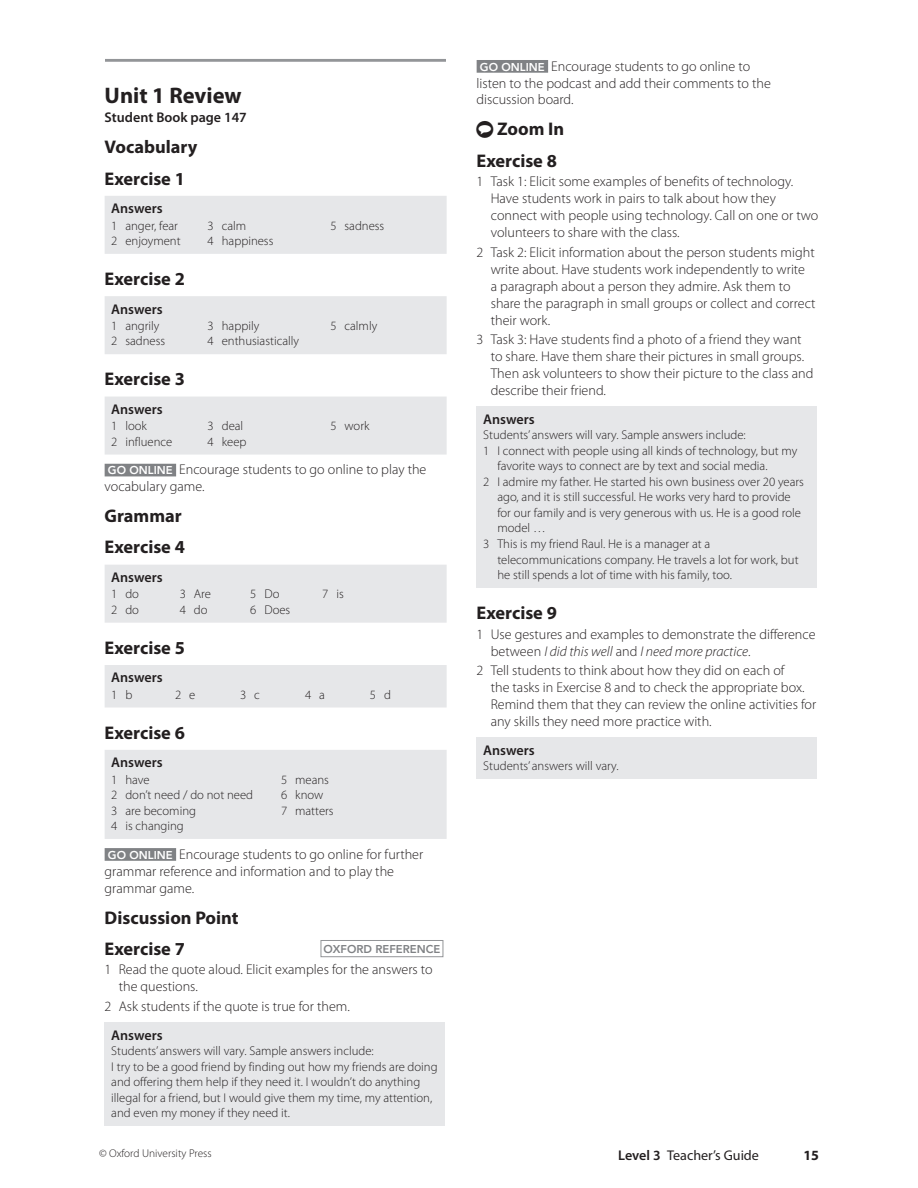
<style>
.page{position:relative;width:918px;height:1188px;background:#fff}
.page>*{position:absolute;margin:0;border:0;box-sizing:border-box;transform-origin:0 0}
.t1{font:700 22.65px "Myriad Pro";color:#231f20}
.t2{font:700 18.3px/31px "Myriad Pro";color:#231f20}
.t3{font:300 14.1px/17px "Myriad Pro";color:#231f20}
.t4{font:600 14.1px "Myriad Pro";color:#231f20}
.t5{font:14.1px "Myriad Pro";color:#231f20}
.t6{font:700 14.1px "Myriad Pro";color:#231f20}
.t7{font:300 12.75px/15.5px "Myriad Pro";color:#231f20}
.t8{font:300 11.25px "Myriad Pro";color:#231f20}
.t9{font:800 11.25px "Avenir LT Std";color:#808285}
.s1{font-family:"Avenir LT Std";font-weight:800;font-size:11.25px;color:#fff}
.s2{font-weight:600}
.s3{font-style:italic}
</style>
<div class="page">
<hr style="left:105px;top:59px;width:341px;height:3px;background:#939598">
<div style="left:105px;top:464px;width:71px;height:12px;background:#808285"></div>
<div style="left:105px;top:848px;width:71px;height:13px;background:#808285"></div>
<div style="left:105px;top:196px;width:342px;height:58px;background:#e6e7e9"></div>
<div style="left:105px;top:296px;width:342px;height:58px;background:#e6e7e9"></div>
<div style="left:105px;top:397px;width:342px;height:58px;background:#e6e7e9"></div>
<div style="left:105px;top:565px;width:342px;height:58px;background:#e6e7e9"></div>
<div style="left:105px;top:665px;width:342px;height:43px;background:#e6e7e9"></div>
<div style="left:105px;top:750px;width:342px;height:89px;background:#e6e7e9"></div>
<div style="left:321px;top:940px;width:122px;height:17px;border:1px solid #939598"></div>
<div style="left:105px;top:1022px;width:340px;height:104px;background:#e6e7e9"></div>
<div style="left:477px;top:60px;width:71px;height:13px;background:#808285"></div>
<div style="left:477px;top:406px;width:340px;height:182px;background:#e6e7e9"></div>
<div style="left:477px;top:737px;width:340px;height:42px;background:#e6e7e9"></div>
<p class="t1" style="left:105px;top:86px;width:139px">Unit 1 Review</p>
<p class="t4" style="left:105px;top:112px;width:144px">Student Book page 147</p>
<p class="t2" style="left:105px;top:133px;width:94px">Vocabulary<br>Exercise 1</p>
<p class="t4" style="left:111px;top:203px;width:53px">Answers</p>
<p class="t7" style="left:111px;top:219px;width:71px">1 anger, fear<br>2 enjoyment</p>
<p class="t7" style="left:208px;top:219px;width:67px">3 calm<br>4 happiness</p>
<p class="t7" style="left:330px;top:219px;width:55px">5 sadness</p>
<p class="t2" style="left:105px;top:265px;width:82px">Exercise 2</p>
<p class="t4" style="left:111px;top:303px;width:53px">Answers</p>
<p class="t7" style="left:111px;top:319px;width:55px">1 angrily<br>2 sadness</p>
<p class="t7" style="left:208px;top:319px;width:93px">3 happily<br>4 enthusiastically</p>
<p class="t7" style="left:330px;top:319px;width:48px">5 calmly</p>
<p class="t2" style="left:105px;top:365px;width:82px">Exercise 3</p>
<p class="t4" style="left:111px;top:404px;width:53px">Answers</p>
<p class="t7" style="left:111px;top:419px;width:63px">1 look<br>2 influence</p>
<p class="t7" style="left:208px;top:419px;width:40px">3 deal<br>4 keep</p>
<p class="t7" style="left:330px;top:419px;width:41px">5 work</p>
<p class="t3" style="left:105px;top:462px;width:323px"><span class="s1">GO ONLINE</span> Encourage students to go online to play the vocabulary game.</p>
<p class="t2" style="left:105px;top:502px;width:82px">Grammar<br>Exercise 4</p>
<p class="t4" style="left:111px;top:572px;width:53px">Answers</p>
<p class="t7" style="left:111px;top:587px;width:29px">1 do<br>2 do</p>
<p class="t7" style="left:180px;top:587px;width:33px">3 Are<br>4 do</p>
<p class="t7" style="left:250px;top:587px;width:42px">5 Do<br>6 Does</p>
<p class="t7" style="left:322px;top:587px;width:23px">7 is</p>
<p class="t2" style="left:105px;top:634px;width:82px">Exercise 5</p>
<p class="t4" style="left:111px;top:672px;width:53px">Answers</p>
<p class="t7" style="left:111px;top:688px;width:23px">1 b</p>
<p class="t7" style="left:175px;top:688px;width:22px">2 e</p>
<p class="t7" style="left:240px;top:688px;width:21px">3 c</p>
<p class="t7" style="left:305px;top:688px;width:21px">4 a</p>
<p class="t7" style="left:370px;top:688px;width:23px">5 d</p>
<p class="t2" style="left:105px;top:718px;width:82px">Exercise 6</p>
<p class="t4" style="left:111px;top:757px;width:53px">Answers</p>
<p class="t7" style="left:111px;top:773px;width:143px">1 have<br>2 don’t need / do not need<br>3 are becoming<br>4 is changing</p>
<p class="t7" style="left:281px;top:773px;width:54px">5 means<br>6 know<br>7 matters</p>
<p class="t3" style="left:105px;top:847px;width:320px"><span class="s1">GO ONLINE</span> Encourage students to go online for further grammar reference and information and to play the grammar game.</p>
<p class="t2" style="left:105px;top:903px;width:135px">Discussion Point<br>Exercise 7</p>
<p class="t9" style="left:323px;top:944px;width:119px">OXFORD REFERENCE</p>
<p class="t3" style="left:119px;top:962px;width:315px;text-indent:-14px">1 Read the quote aloud. Elicit examples for the answers to the questions.</p>
<p class="t3" style="left:111px;top:993px;width:240px;line-height:28.7px;text-indent:-7px">2 Ask students if the quote is true for them.<br><span class="s2">Answers</span></p>
<p class="t7" style="left:111px;top:1044px;width:328px">Students’ answers will vary. Sample answers include:<br>I try to be a good friend by finding out how my friends are doing and offering them help if they need it. I wouldn’t do anything illegal for a friend, but I would give them my time, my attention, and even my money if they need it.</p>
<p class="t3" style="left:477px;top:58px;width:296px"><span class="s1">GO ONLINE</span> Encourage students to go online to listen to the podcast and add their comments to the discussion board.</p>
<p class="t2" style="left:477px;top:115px;width:89px">▼ Zoom In<br>Exercise 8</p>
<p class="t3" style="left:491px;top:174px;width:329px;text-indent:-14px">1 Task 1: Elicit some examples of benefits of technology.<br>Have students work in pairs to talk about how they connect with people using technology. Call on one or two volunteers to share with the class.</p>
<p class="t3" style="left:491px;top:245px;width:326px;text-indent:-14px">2 Task 2: Elicit information about the person students might write about. Have students work independently to write<br>a paragraph about a person they admire. Ask them to share the paragraph in small groups or collect and correct their work.</p>
<p class="t3" style="left:491px;top:332px;width:324px;text-indent:-14px">3 Task 3: Have students find a photo of a friend they want to share. Have them share their pictures in small groups.<br>Then ask volunteers to show their picture to the class and describe their friend.</p>
<p class="t4" style="left:483px;top:414px;width:53px">Answers</p>
<p class="t7" style="left:483px;top:428px;width:264px">Students’ answers will vary. Sample answers include:</p>
<p class="t7" style="left:483px;top:444px;width:316px">1 I connect with people using all kinds of technology, but my</p>
<p class="t7" style="left:497px;top:459px;width:272px">favorite ways to connect are by text and social media.</p>
<p class="t7" style="left:483px;top:475px;width:322px">2 I admire my father. He started his own business over 20 years</p>
<p class="t7" style="left:497px;top:490px;width:295px">ago, and it is still successful. He works very hard to provide</p>
<p class="t7" style="left:497px;top:506px;width:305px">for our family and is very generous with us. He is a good role</p>
<p class="t7" style="left:497px;top:521px;width:50px">model …</p>
<p class="t7" style="left:483px;top:537px;width:229px">3 This is my friend Raul. He is a manager at a</p>
<p class="t7" style="left:497px;top:553px;width:303px">telecommunications company. He travels a lot for work, but</p>
<p class="t7" style="left:497px;top:568px;width:236px">he still spends a lot of time with his family, too.</p>
<p class="t2" style="left:477px;top:599px;width:82px">Exercise 9</p>
<p class="t3" style="left:491px;top:627px;width:326px;text-indent:-14px">1 Use gestures and examples to demonstrate the difference between <span class="s3">I did this well</span> and <span class="s3">I need more practice</span>.</p>
<p class="t3" style="left:491px;top:663px;width:327px;text-indent:-14px">2 Tell students to think about how they did on each of<br>the tasks in Exercise 8 and to check the appropriate box.<br>Remind them that they can review the online activities for any skills they need more practice with.</p>
<p class="t4" style="left:483px;top:745px;width:53px">Answers</p>
<p class="t7" style="left:483px;top:759px;width:137px">Students’ answers will vary.</p>
<p class="t8" style="left:99px;top:1149px;width:114px">© Oxford University Press</p>
<p class="t5" style="left:618px;top:1149px;width:142px"><span class="s2">Level 3</span> Teacher’s Guide</p>
<p class="t6" style="left:803px;top:1149px;width:17px">15</p>
</div>
